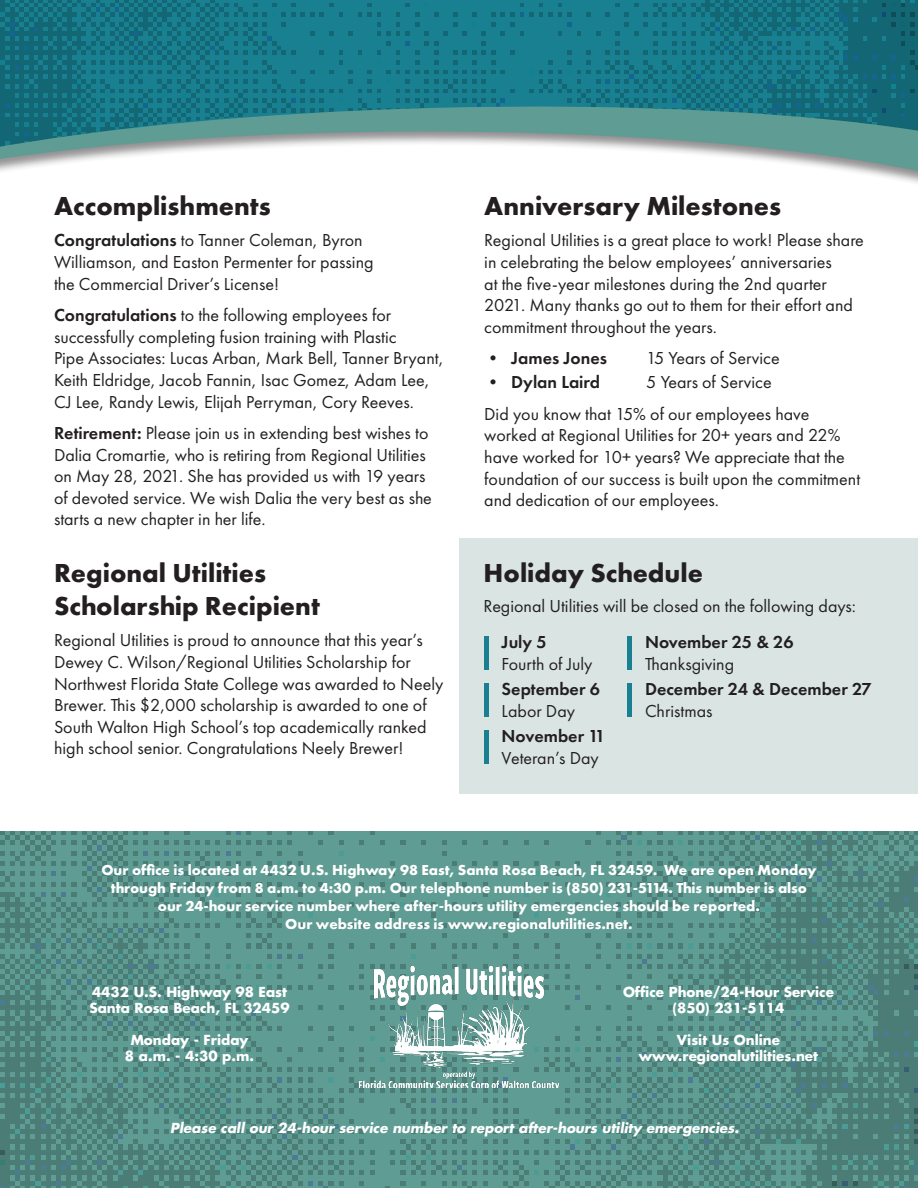
<style>
.page{position:relative;width:918px;height:1188px;background:#fff}
.page>*{position:absolute;margin:0;border:0;box-sizing:border-box;transform-origin:0 0}
.t1{font:700 27px "Futura PT";color:#231f20}
.t2{font:18px/21.6px "Futura PT";color:#231f20}
.t3{font:600 18px/21.6px "Futura PT";color:#231f20}
.t4{font:700 15px/18px "Futura PT";color:#fff;text-align:center}
.t5{font:700 13.5px "Futura Std";color:#fff}
.t6{font:italic 700 13.5px "Futura Std";color:#fff}
.s1{font-weight:600}
.s2{font-weight:400}
</style>
<div class="page">
<img style="left:0;top:0;width:918px;height:103px">
<img style="left:0;top:831px;width:918px;height:357px">
<img style="left:354px;top:957px;width:210px;height:131px">
<svg style="left:0;top:103px;width:918px;height:71px"></svg>
<div style="left:460px;top:538px;width:458px;height:256px;background:#dae5e3"></div>
<div style="left:484px;top:636px;width:5px;height:34px;background:#188090"></div>
<div style="left:484px;top:683px;width:5px;height:34px;background:#188090"></div>
<div style="left:484px;top:730px;width:5px;height:34px;background:#188090"></div>
<div style="left:627px;top:636px;width:5px;height:34px;background:#188090"></div>
<div style="left:627px;top:683px;width:5px;height:34px;background:#188090"></div>
<p class="t1" style="left:54px;top:188px;width:218px">Accomplishments</p>
<p class="t2" style="left:54px;top:230px;width:321px"><span class="s1">Congratulations</span> to Tanner Coleman, Byron<br>Williamson, and Easton Permenter for passing</p>
<p class="t2" style="left:54px;top:273px;width:227px">the Commercial Driver’s License!</p>
<p class="t2" style="left:54px;top:304px;width:344px"><span class="s1">Congratulations</span> to the following employees for successfully completing fusion training with Plastic</p>
<p class="t2" style="left:54px;top:347px;width:391px">Pipe Associates: Lucas Arban, Mark Bell, Tanner Bryant,<br>Keith Eldridge, Jacob Fannin, Isac Gomez, Adam Lee,<br>CJ Lee, Randy Lewis, Elijah Perryman, Cory Reeves.</p>
<p class="t2" style="left:54px;top:422px;width:379px"><span class="s1">Retirement:</span> Please join us in extending best wishes to Dalia Cromartie, who is retiring from Regional Utilities on May 28, 2021. She has provided us with 19 years of devoted service. We wish Dalia the very best as she starts a new chapter in her life.</p>
<p class="t1" style="left:54px;top:556px;width:214px">Regional Utilities</p>
<p class="t1" style="left:54px;top:588px;width:267px">Scholarship Recipient</p>
<p class="t2" style="left:54px;top:629px;width:391px">Regional Utilities is proud to announce that this year’s Dewey C. Wilson/Regional Utilities Scholarship for Northwest Florida State College was awarded to Neely Brewer. This $2,000 scholarship is awarded to one of South Walton High School’s top academically ranked high school senior. Congratulations Neely Brewer!</p>
<p class="t1" style="left:484px;top:188px;width:298px">Anniversary Milestones</p>
<p class="t2" style="left:484px;top:229px;width:381px">Regional Utilities is a great place to work! Please share in celebrating the below employees’ anniversaries<br>at the five-year milestones during the 2nd quarter 2021. Many thanks go out to them for their effort and commitment throughout the years.</p>
<p class="t3" style="left:484px;top:347px;width:124px">• James Jones</p>
<p class="t2" style="left:646px;top:347px;width:135px">15 Years of Service</p>
<p class="t3" style="left:484px;top:371px;width:117px">• Dylan Laird</p>
<p class="t2" style="left:646px;top:371px;width:127px">5 Years of Service</p>
<p class="t2" style="left:484px;top:403px;width:377px">Did you know that 15% of our employees have worked at Regional Utilities for 20+ years and 22% have worked for 10+ years? We appreciate that the foundation of our success is built upon the commitment and dedication of our employees.</p>
<p class="t1" style="left:484px;top:555px;width:221px">Holiday Schedule</p>
<p class="t2" style="left:484px;top:595px;width:374px">Regional Utilities will be closed on the following days:</p>
<p class="t2" style="left:502px;top:631px;width:92px"><span class="s1">July 5<br></span>Fourth of July</p>
<p class="t3" style="left:502px;top:678px;width:100px">September 6<br><span class="s2">Labor Day</span></p>
<p class="t2" style="left:502px;top:726px;width:105px"><span class="s1">November 11<br></span>Veteran’s Day</p>
<p class="t3" style="left:645px;top:631px;width:150px">November 25 &amp; 26<br><span class="s2">Thanksgiving</span></p>
<p class="t3" style="left:645px;top:678px;width:228px">December 24 &amp; December 27<br><span class="s2">Christmas</span></p>
<p class="t4" style="left:101px;top:861px;width:717px">Our office is located at 4432 U.S. Highway 98 East, Santa Rosa Beach, FL 32459. We are open Monday through Friday from 8 a.m. to 4:30 p.m. Our telephone number is (850) 231-5114. This number is also</p>
<p class="t4" style="left:158px;top:897px;width:604px">our 24-hour service number where after-hours utility emergencies should be reported.</p>
<p class="t4" style="left:285px;top:915px;width:349px">Our website address is www.regionalutilities.net.</p>
<p class="t5" style="left:92px;top:983px;width:197px">4432 U.S. Highway 98 East</p>
<p class="t5" style="left:89px;top:999px;width:202px">Santa Rosa Beach, FL 32459</p>
<p class="t5" style="left:131px;top:1031px;width:119px">Monday - Friday</p>
<p class="t5" style="left:125px;top:1047px;width:131px">8 a.m. - 4:30 p.m.</p>
<p class="t5" style="left:623px;top:983px;width:212px">Office Phone/24-Hour Service</p>
<p class="t5" style="left:672px;top:999px;width:114px">(850) 231-5114</p>
<p class="t5" style="left:677px;top:1031px;width:105px">Visit Us Online</p>
<p class="t5" style="left:639px;top:1047px;width:181px">www.regionalutilities.net</p>
<p class="t6" style="left:170px;top:1119px;width:570px">Please call our 24-hour service number to report after-hours utility emergencies.</p>
</div>
